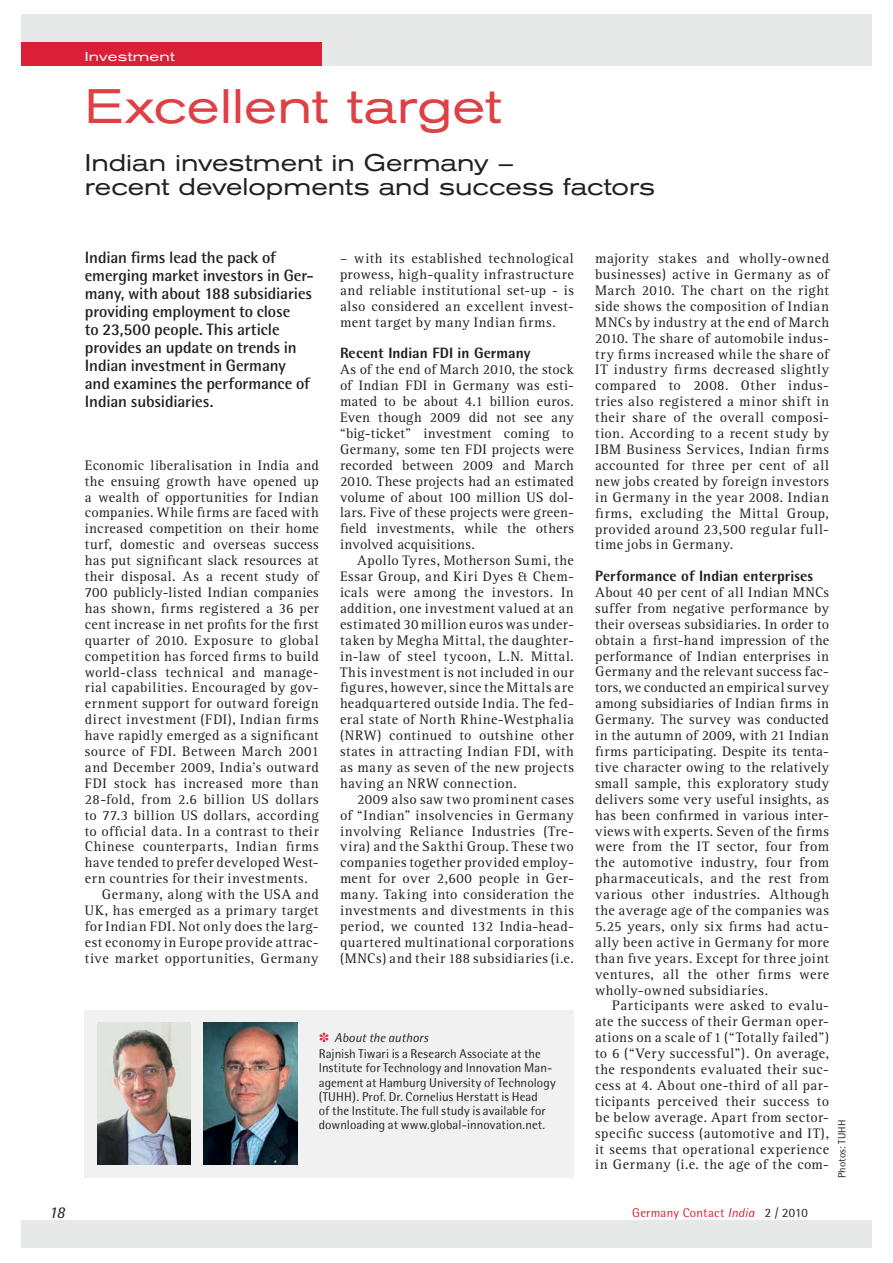
<style>
.page{position:relative;width:893px;height:1263px;background:#fff}
.page>*{position:absolute;margin:0;border:0;box-sizing:border-box;transform-origin:0 0}
.t1{font:expanded 48px "Akzidenz Grotesk BE";letter-spacing:.005em;color:#dd4144}
.t2{font:expanded 24px/24px "Akzidenz Grotesk BE";color:#231f20}
.t3{font:700 16.5px/18px "Rotis Semi Sans";letter-spacing:-.005em;color:#231f20}
.t4{font:italic 16.5px "Rotis Semi Sans";color:#231f20}
.t5{font:800 15px "Rotis Semi Sans";color:#231f20}
.t6{font:14.25px/15.9px "Rotis Serif";letter-spacing:.03em;color:#231f20;text-align:justify}
.t7{font:14.25px "Rotis Serif";letter-spacing:.05em;color:#231f20}
.t8{font:expanded 12.9px "Akzidenz Grotesk BE";letter-spacing:.015em;color:#fff;scale:1.11 1}
.t9{font:12.75px/14.2px "Rotis Semi Sans";letter-spacing:.01em;color:#231f20}
.t10{font:12.75px "Rotis Semi Sans";letter-spacing:.015em;color:#da2037}
.t11{font:10.5px "Rotis Semi Sans";letter-spacing:.015em;color:#231f20}
.s1{font-family:"European Pi Three";color:#da2037}
.s2{font-style:italic}
.s3{color:#231f20}
</style>
<div class="page">
<div style="left:21px;top:15px;width:850px;height:51px;background:#e7e8e8"></div>
<div style="left:21px;top:43px;width:300px;height:23px;background:#da2037"></div>
<div style="left:21px;top:1221px;width:850px;height:27px;background:#e7e8e8"></div>
<div style="left:85px;top:1010px;width:489px;height:168px;background:#f1f1f2"></div>
<img style="left:203px;top:1023px;width:94px;height:141px">
<img style="left:97px;top:1023px;width:94px;height:141px">
<p class="t8" style="left:85px;top:52px;width:83px">Investment</p>
<h1 class="t1" style="left:85px;top:89px;width:418px">Excellent target</h1>
<h2 class="t2" style="left:85px;top:153px;width:572px">Indian investment in Germany –<br>recent developments and success factors</h2>
<p class="t3" style="left:85px;top:250px;width:231px">Indian firms lead the pack of emerging market investors in Ger&shy;many, with about 188 subsidiaries providing employment to close<br>to 23,500 people. This article provides an update on trends in<br>Indian investment in Germany and examines the performance of<br>Indian subsidiaries.</p>
<p class="t6" style="left:85px;top:458px;width:235px">Economic liberalisation in India and</p>
<p class="t6" style="left:85px;top:474px;width:235px">the ensuing growth have opened up</p>
<p class="t6" style="left:85px;top:490px;width:235px">a wealth of opportunities for Indian</p>
<p class="t6" style="left:85px;top:506px;width:235px">companies. While firms are faced with</p>
<p class="t6" style="left:85px;top:522px;width:235px">increased competition on their home</p>
<p class="t6" style="left:85px;top:538px;width:235px">turf, domestic and overseas success</p>
<p class="t6" style="left:85px;top:554px;width:235px">has put significant slack resources at</p>
<p class="t6" style="left:85px;top:570px;width:235px">their disposal. As a recent study of</p>
<p class="t6" style="left:85px;top:586px;width:235px">700 publicly-listed Indian companies</p>
<p class="t6" style="left:85px;top:601px;width:235px">has shown, firms registered a 36 per</p>
<p class="t6" style="left:85px;top:617px;width:235px">cent increase in net profits for the first</p>
<p class="t6" style="left:85px;top:633px;width:235px">quarter of 2010. Exposure to global</p>
<p class="t6" style="left:85px;top:649px;width:235px">competition has forced firms to build</p>
<p class="t6" style="left:85px;top:665px;width:235px">world-class technical and manage-</p>
<p class="t6" style="left:85px;top:681px;width:235px">rial capabilities. Encouraged by gov-</p>
<p class="t6" style="left:85px;top:697px;width:235px">ernment support for outward foreign</p>
<p class="t6" style="left:85px;top:713px;width:235px">direct investment (FDI), Indian firms</p>
<p class="t6" style="left:85px;top:729px;width:235px">have rapidly emerged as a significant</p>
<p class="t6" style="left:85px;top:745px;width:235px">source of FDI. Between March 2001</p>
<p class="t6" style="left:85px;top:761px;width:235px">and December 2009, India’s outward</p>
<p class="t6" style="left:85px;top:776px;width:235px">FDI stock has increased more than</p>
<p class="t6" style="left:85px;top:792px;width:235px">28-fold, from 2.6 billion US dollars</p>
<p class="t6" style="left:85px;top:808px;width:235px">to 77.3 billion US dollars, according</p>
<p class="t6" style="left:85px;top:824px;width:235px">to official data. In a contrast to their</p>
<p class="t7" style="left:85px;top:842px;width:235px">Chinese counterparts, Indian firms</p>
<p class="t6" style="left:85px;top:856px;width:235px">have tended to prefer developed West-</p>
<p class="t6" style="left:85px;top:872px;width:224px">ern countries for their investments.</p>
<p class="t6" style="left:102px;top:888px;width:218px">Germany, along with the USA and</p>
<p class="t6" style="left:85px;top:904px;width:235px">UK, has emerged as a primary target</p>
<p class="t6" style="left:85px;top:920px;width:235px">for Indian FDI. Not only does the larg-</p>
<p class="t6" style="left:85px;top:935px;width:235px">est economy in Europe provide attrac-</p>
<p class="t6" style="left:85px;top:951px;width:235px">tive market opportunities, Germany</p>
<p class="t6" style="left:340px;top:252px;width:235px">– with its established technological prowess, high-quality infrastructure and reliable institutional set-up - is also considered an excellent invest&shy;ment target by many Indian firms.</p>
<p class="t5" style="left:340px;top:348px;width:192px">Recent Indian FDI in Germany</p>
<p class="t6" style="left:340px;top:363px;width:235px">As of the end of March 2010, the stock of Indian FDI in Germany was esti&shy;mated to be about 4.1 billion euros.<br>Even though 2009 did not see any “big-ticket” investment coming to Germany, some ten FDI projects were recorded between 2009 and March 2010. These projects had an estimated volume of about 100 million US dol&shy;lars. Five of these projects were green&shy;field investments, while the others involved acquisitions.</p>
<p class="t6" style="left:340px;top:554px;width:235px;text-indent:17px">Apollo Tyres, Motherson Sumi, the Essar Group, and Kiri Dyes &amp; Chem&shy;icals were among the investors. In addition, one investment valued at an estimated 30 million euros was under&shy;taken by Megha Mittal, the daughter&shy;in-law of steel tycoon, L.N. Mittal.<br>This investment is not included in our figures, however, since the Mittals are headquartered outside India. The fed&shy;eral state of North Rhine-Westphalia (NRW) continued to outshine other states in attracting Indian FDI, with as many as seven of the new projects having an NRW connection.</p>
<p class="t6" style="left:340px;top:792px;width:235px;text-indent:17px">2009 also saw two prominent cases of “Indian” insolvencies in Germany involving Reliance Industries (Tre&shy;vira) and the Sakthi Group. These two companies together provided employ&shy;ment for over 2,600 people in Ger&shy;many. Taking into consideration the investments and divestments in this period, we counted 132 India-head&shy;quartered multinational corporations (MNCs) and their 188 subsidiaries (i.e.</p>
<p class="t9" style="left:319px;top:1031px;width:224px;line-height:15.9px"><span class="s1">-</span> <span class="s2">About the authors<br></span>Rajnish Tiwari is a Research Associate at the</p>
<p class="t9" style="left:319px;top:1062px;width:239px">Institute for Technology and Innovation Man&shy;agement at Hamburg University of Technology (TUHH). Prof. Dr. Cornelius Herstatt is Head<br>of the Institute. The full study is available for downloading at www.global-innovation.net.</p>
<p class="t6" style="left:595px;top:252px;width:235px">majority stakes and wholly-owned businesses) active in Germany as of March 2010. The chart on the right side shows the composition of Indian MNCs by industry at the end of March 2010. The share of automobile indus&shy;try firms increased while the share of IT industry firms decreased slightly compared to 2008. Other indus&shy;tries also registered a minor shift in their share of the overall composi&shy;tion. According to a recent study by IBM Business Services, Indian firms accounted for three per cent of all new jobs created by foreign investors in Germany in the year 2008. Indian firms, excluding the Mittal Group, provided around 23,500 regular full&shy;time jobs in Germany.</p>
<p class="t5" style="left:595px;top:571px;width:219px">Performance of Indian enterprises</p>
<p class="t6" style="left:595px;top:586px;width:235px">About 40 per cent of all Indian MNCs suffer from negative performance by their overseas subsidiaries. In order to obtain a first-hand impression of the performance of Indian enterprises in Germany and the relevant success fac&shy;tors, we conducted an empirical survey among subsidiaries of Indian firms in Germany. The survey was conducted in the autumn of 2009, with 21 Indian firms participating. Despite its tenta&shy;tive character owing to the relatively small sample, this exploratory study delivers some very useful insights, as has been confirmed in various inter&shy;views with experts. Seven of the fi rms were from the IT sector, four from the automotive industry, four from pharmaceuticals, and the rest from various other industries. Although the average age of the companies was 5.25 years, only six firms had actu&shy;ally been active in Germany for more than five years. Except for three joint ventures, all the other firms were wholly-owned subsidiaries.</p>
<p class="t6" style="left:595px;top:999px;width:235px;text-indent:17px">Participants were asked to evalu&shy;ate the success of their German oper&shy;ations on a scale of 1 (“Totally failed”) to 6 (“Very successful”). On average, the respondents evaluated their suc&shy;cess at 4. About one-third of all par&shy;ticipants perceived their success to be below average. Apart from sector&shy;specific success (automotive and IT), it seems that operational experience in Germany (i.e. the age of the com-</p>
<p class="t11" style="left:838px;top:1178px;width:60px;rotate:-90deg">Photos: TUHH</p>
<p class="t4" style="left:49px;top:1207px;width:17px">18</p>
<p class="t10" style="left:632px;top:1208px;width:177px">Germany Contact <span class="s2">India</span> <span class="s3">2 / 2010</span></p>
</div>
